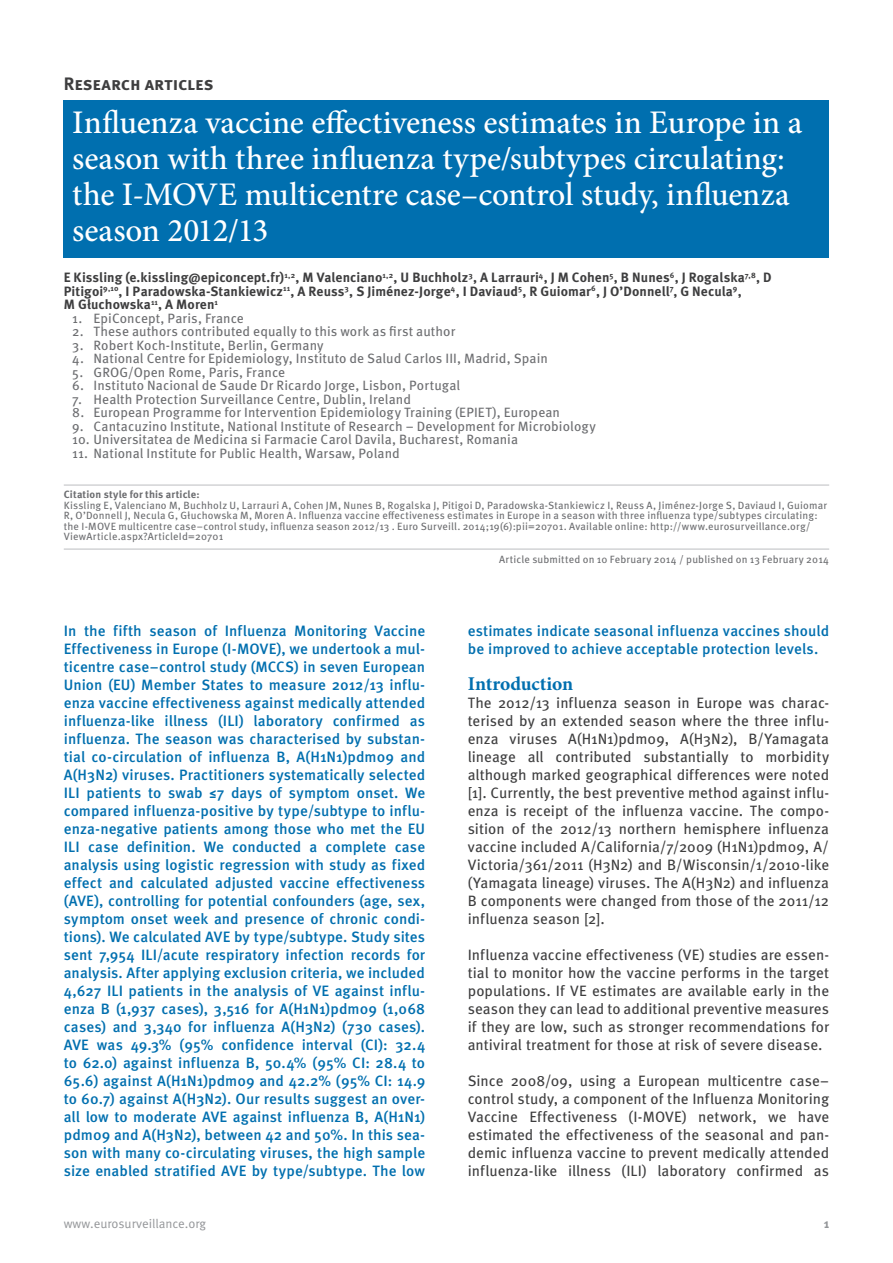
<style>
.page{position:relative;width:893px;height:1263px;background:#fff}
.page>*{position:absolute;margin:0;border:0;box-sizing:border-box;transform-origin:0 0}
.t1{font:500 33px/36px "Minion Pro";color:#fff}
.t2{font:700 19.5px "Minion Pro";letter-spacing:-.005em;color:#006faf}
.t3{font:700 18px "Meta Pro";color:#3e3e3f}
.t4{font:500 15px/18px "Meta Pro";letter-spacing:.005em;color:#006faf;text-align:justify}
.t5{font:15px/18px "Meta Pro";color:#3e3e3f;text-align:justify}
.t6{font:13.5px "Meta Pro";letter-spacing:.005em;color:#6c6d70}
.t7{font:700 13.5px/13.5px "Meta Pro";letter-spacing:.005em;color:#3e3e3f}
.t8{font:12.75px "Meta Pro";color:#939598}
.t9{font:700 12.75px "Meta Pro";color:#939598}
.t10{font:10.5px/10.5px "Meta Pro";letter-spacing:.015em;color:#6c6d70}
.t11{font:700 10.5px "Meta Pro";letter-spacing:.015em;color:#6c6d70}
</style>
<div class="page">
<hr style="left:64px;top:485px;width:765px;height:1px;background:#bcbdc0">
<hr style="left:64px;top:549px;width:765px;height:1px;background:#bcbdc0">
<div style="left:64px;top:100px;width:765px;height:158px;background:#006faf"></div>
<p class="t3" style="left:64px;top:72px;width:151px">Research articles</p>
<h1 class="t1" style="left:72px;top:104px;width:732px">Influenza vaccine effectiveness estimates in Europe in a season with three influenza type/subtypes circulating: the I-MOVE multicentre case–control study, influenza season 2012/13</h1>
<p class="t7" style="left:64px;top:271px;width:709px">E Kissling (e.kissling@epiconcept.fr)<sup>1,2</sup>, M Valenciano<sup>1,2</sup>, U Buchholz<sup>3</sup>, A Larrauri<sup>4</sup>, J M Cohen<sup>5</sup>, B Nunes<sup>6</sup>, J Rogalska<sup>7,8</sup>, D<br>Pitigoi<sup>9,10</sup>, I Paradowska-Stankiewicz<sup>11</sup>, A Reuss<sup>3</sup>, S Jiménez-Jorge<sup>4</sup>, I Daviaud<sup>5</sup>, R Guiomar<sup>6</sup>, J O’Donnell<sup>7</sup>, G Necula<sup>9</sup>,<br>M Głuchowska<sup>11</sup>, A Moren<sup>1</sup></p>
<p class="t6" style="left:72px;top:310px;width:173px">1. EpiConcept, Paris, France</p>
<p class="t6" style="left:72px;top:323px;width:385px">2. These authors contributed equally to this work as first author</p>
<p class="t6" style="left:72px;top:337px;width:253px">3. Robert Koch-Institute, Berlin, Germany</p>
<p class="t6" style="left:72px;top:350px;width:477px">4. National Centre for Epidemiology, Instituto de Salud Carlos III, Madrid, Spain</p>
<p class="t6" style="left:72px;top:364px;width:214px">5. GROG/Open Rome, Paris, France</p>
<p class="t6" style="left:72px;top:377px;width:390px">6. Instituto Nacional de Saude Dr Ricardo Jorge, Lisbon, Portugal</p>
<p class="t6" style="left:72px;top:391px;width:340px">7. Health Protection Surveillance Centre, Dublin, Ireland</p>
<p class="t6" style="left:72px;top:404px;width:489px">8. European Programme for Intervention Epidemiology Training (EPIET), European</p>
<p class="t6" style="left:72px;top:418px;width:525px">9. Cantacuzino Institute, National Institute of Research – Development for Microbiology</p>
<p class="t6" style="left:72px;top:431px;width:447px">10. Universitatea de Medicina si Farmacie Carol Davila, Bucharest, Romania</p>
<p class="t6" style="left:72px;top:445px;width:329px">11. National Institute for Public Health, Warsaw, Poland</p>
<p class="t11" style="left:64px;top:488px;width:137px">Citation style for this article:</p>
<p class="t10" style="left:64px;top:500px;width:765px">Kissling E, Valenciano M, Buchholz U, Larrauri A, Cohen JM, Nunes B, Rogalska J, Pitigoi D, Paradowska-Stankiewicz I, Reuss A, Jiménez-Jorge S, Daviaud I, Guiomar R, O’Donnell J, Necula G, Głuchowska M, Moren A. Influenza vaccine effectiveness estimates in Europe in a season with three influenza type/subtypes circulating: the I-MOVE multicentre case–control study, influenza season 2012/13 . Euro Surveill. 2014;19(6):pii=20701. Available online: http://www.eurosurveillance.org/ ViewArticle.aspx?ArticleId=20701</p>
<p class="t10" style="left:499px;top:555px;width:332px">Article submitted on 10 February 2014 / published on 13 February 2014</p>
<p class="t4" style="left:64px;top:622px;width:363px">In the fifth season of Influenza Monitoring Vaccine Effectiveness in Europe (I-MOVE), we undertook a mul&shy;ticentre case–control study (MCCS) in seven European Union (EU) Member States to measure 2012/13 influ&shy;enza vaccine effectiveness against medically attended influenza-like illness (ILI) laboratory confirmed as influenza. The season was characterised by substan&shy;tial co-circulation of influenza B, A(H1N1)pdm09 and A(H3N2) viruses. Practitioners systematically selected ILI patients to swab ≤7 days of symptom onset. We compared influenza-positive by type/subtype to influ&shy;enza-negative patients among those who met the EU ILI case definition. We conducted a complete case analysis using logistic regression with study as fixed effect and calculated adjusted vaccine effectiveness (AVE), controlling for potential confounders (age, sex, symptom onset week and presence of chronic condi&shy;tions). We calculated AVE by type/subtype. Study sites sent 7,954 ILI/acute respiratory infection records for analysis. After applying exclusion criteria, we included 4,627 ILI patients in the analysis of VE against influ&shy;enza B (1,937 cases), 3,516 for A(H1N1)pdm09 (1,068 cases) and 3,340 for influenza A(H3N2) (730 cases).<br>AVE was 49.3% (95% confidence interval (CI): 32.4 to 62.0) against influenza B, 50.4% (95% CI: 28.4 to 65.6) against A(H1N1)pdm09 and 42.2% (95% CI: 14.9 to 60.7) against A(H3N2). Our results suggest an over&shy;all low to moderate AVE against influenza B, A(H1N1) pdm09 and A(H3N2), between 42 and 50%. In this sea&shy;son with many co-circulating viruses, the high sample size enabled stratified AVE by type/subtype. The low</p>
<p class="t4" style="left:468px;top:622px;width:363px">estimates indicate seasonal influenza vaccines should be improved to achieve acceptable protection levels.</p>
<h2 class="t2" style="left:468px;top:670px;width:107px">Introduction</h2>
<p class="t5" style="left:468px;top:694px;width:363px">The 2012/13 influenza season in Europe was charac&shy;terised by an extended season where the three influ&shy;enza viruses A(H1N1)pdm09, A(H3N2), B/Yamagata lineage all contributed substantially to morbidity although marked geographical differences were noted [1]. Currently, the best preventive method against influ&shy;enza is receipt of the influenza vaccine. The compo&shy;sition of the 2012/13 northern hemisphere influenza vaccine included A/California/7/2009 (H1N1)pdm09, A/ Victoria/361/2011 (H3N2) and B/Wisconsin/1/2010-like (Yamagata lineage) viruses. The A(H3N2) and influenza B components were changed from those of the 2011/12 influenza season [2].</p>
<p class="t5" style="left:468px;top:946px;width:363px">Influenza vaccine effectiveness (VE) studies are essen&shy;tial to monitor how the vaccine performs in the target populations. If VE estimates are available early in the season they can lead to additional preventive measures if they are low, such as stronger recommendations for antiviral treatment for those at risk of severe disease.</p>
<p class="t5" style="left:468px;top:1072px;width:363px">Since 2008/09, using a European multicentre case– control study, a component of the Influenza Monitoring Vaccine Effectiveness (I-MOVE) network, we have estimated the effectiveness of the seasonal and pan&shy;demic influenza vaccine to prevent medically attended influenza-like illness (ILI) laboratory confirmed as</p>
<p class="t8" style="left:64px;top:1215px;width:144px">www.eurosurveillance.org</p>
<p class="t9" style="left:824px;top:1215px;width:7px">1</p>
</div>
